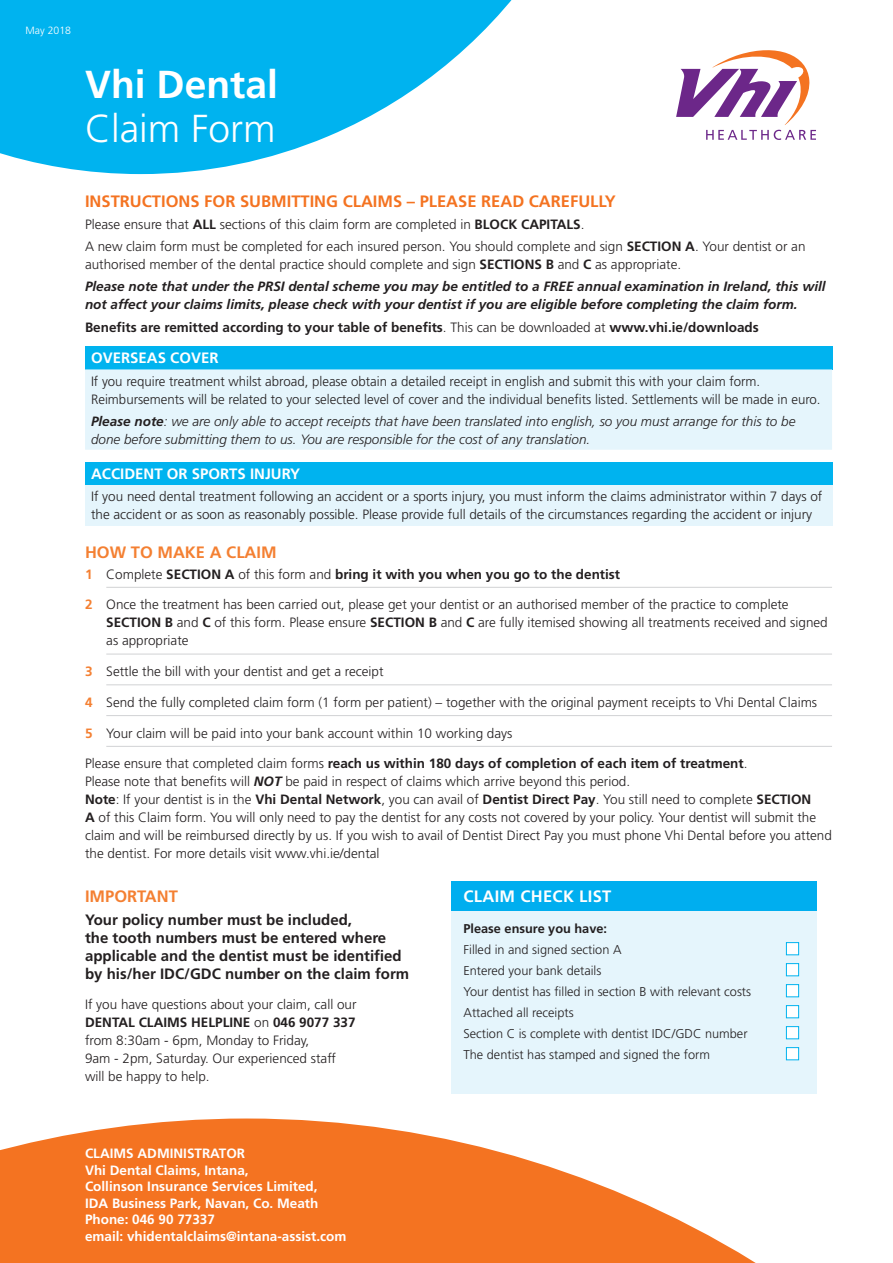
<style>
.page{position:relative;width:893px;height:1263px;background:#fff}
.page>*{position:absolute;margin:0;border:0;box-sizing:border-box;transform-origin:0 0}
.t1{font:700 39px "Frutiger";color:#fff}
.t2{font:300 39px "Frutiger";color:#fff}
.t3{font:700 16.5px "Frutiger LT Std";color:#f47321}
.t4{font:700 16.5px "Frutiger LT Std";color:#f48032}
.t5{font:700 16.5px "Frutiger LT Std";letter-spacing:.02em;color:#fff}
.t6{font:700 15px/18px "Frutiger LT Std";color:#231f20}
.t7{font:700 15px "Frutiger LT Std";color:#fff}
.t8{font:300 13.5px/18px "Frutiger LT Std";color:#231f20}
.t9{font:italic 700 13.5px/22.2px "Frutiger LT Std";color:#231f20}
.t10{font:italic 300 13.5px/18px "Frutiger LT Std";color:#231f20}
.t11{font:700 13.5px/16.5px "Frutiger LT Std";color:#fff}
.t12{font:700 13.5px "Frutiger LT Std";color:#231f20}
.t13{font:300 12.75px/21px "Frutiger LT Std";color:#231f20}
.t14{font:700 12.75px "Frutiger LT Std";color:#231f20}
.t15{font:300 10.5px "Frutiger";color:#fff}
.s1{font-weight:700}
.s2{font-weight:300;font-style:normal}
.s3{font-style:normal}
.s4{color:#f48032}
.s5{font-weight:300}
.s6{font-weight:700;color:#f48032}
.s7{font-weight:700;font-style:italic}
</style>
<div class="page">
<svg style="left:0;top:1118px;width:756px;height:145px;fill:#f47321"></svg>
<svg style="left:0;top:0;width:512px;height:174px;fill:#00b3ef"></svg>
<hr style="left:106px;top:587px;width:726px;height:1px;background:#d1d2d4">
<hr style="left:106px;top:654px;width:726px;height:1px;background:#d1d2d4">
<hr style="left:106px;top:684px;width:726px;height:1px;background:#d1d2d4">
<hr style="left:106px;top:715px;width:726px;height:1px;background:#d1d2d4">
<hr style="left:106px;top:746px;width:726px;height:1px;background:#d1d2d4">
<div style="left:85px;top:346px;width:747px;height:23px;background:#00b3ef"></div>
<div style="left:85px;top:369px;width:747px;height:81px;background:#e5f5fc"></div>
<div style="left:85px;top:462px;width:747px;height:23px;background:#00b3ef"></div>
<div style="left:85px;top:485px;width:747px;height:40px;background:#e5f5fc"></div>
<div style="left:451px;top:881px;width:365px;height:30px;background:#00aeef"></div>
<div style="left:451px;top:911px;width:365px;height:183px;background:#e5f5fc"></div>
<div style="left:786px;top:942px;width:13px;height:13px;background:#fff;border:1px solid #00b3ef"></div>
<div style="left:786px;top:963px;width:13px;height:13px;background:#fff;border:1px solid #00b3ef"></div>
<div style="left:786px;top:984px;width:13px;height:13px;background:#fff;border:1px solid #00b3ef"></div>
<div style="left:786px;top:1005px;width:13px;height:13px;background:#fff;border:1px solid #00b3ef"></div>
<div style="left:786px;top:1026px;width:13px;height:13px;background:#fff;border:1px solid #00b3ef"></div>
<div style="left:786px;top:1047px;width:13px;height:13px;background:#fff;border:1px solid #00b3ef"></div>
<svg style="left:676px;top:50px;width:140px;height:90px"></svg>
<p class="t15" style="left:26px;top:24px;width:47px">May 2018</p>
<h1 class="t1" style="left:85px;top:62px;width:194px">Vhi Dental</h1>
<h1 class="t2" style="left:85px;top:106px;width:192px">Claim Form</h1>
<p class="t3" style="left:85px;top:191px;width:532px">INSTRUCTIONS FOR SUBMITTING CLAIMS – PLEASE READ CAREFULLY</p>
<p class="t8" style="left:85px;top:213px;width:722px;line-height:22.2px">Please ensure that <span class="s1">ALL</span> sections of this claim form are completed in <span class="s1">BLOCK CAPITALS</span>.<br>A new claim form must be completed for each insured person. You should complete and sign <span class="s1">SECTION A</span>. Your dentist or an</p>
<p class="t9" style="left:85px;top:253px;width:742px"><span class="s2">authorised member of the dental practice should complete and sign</span> <span class="s3">SECTIONS B</span> <span class="s2">and</span> <span class="s3">C</span> <span class="s2">as appropriate.<br></span>Please note that under the PRSI dental scheme you may be entitled to a FREE annual examination in Ireland, this will</p>
<p class="t9" style="left:85px;top:294px;width:714px">not affect your claims limits, please check with your dentist if you are eligible before completing the claim form.<br><span class="s3">Benefits are remitted according to your table of benefits</span><span class="s2">. This can be downloaded at</span> <span class="s3">www.vhi.ie/downloads</span></p>
<p class="t7" style="left:91px;top:349px;width:129px">OVERSEAS COVER</p>
<p class="t8" style="left:91px;top:372px;width:731px">If you require treatment whilst abroad, please obtain a detailed receipt in english and submit this with your claim form.<br>Reimbursements will be related to your selected level of cover and the individual benefits listed. Settlements will be made in euro.</p>
<p class="t10" style="left:91px;top:412px;width:706px"><span class="s1">Please note</span>: we are only able to accept receipts that have been translated into english, so you must arrange for this to be done before submitting them to us. You are responsible for the cost of any translation.</p>
<p class="t7" style="left:91px;top:465px;width:211px">ACCIDENT OR SPORTS INJURY</p>
<p class="t8" style="left:91px;top:488px;width:733px">If you need dental treatment following an accident or a sports injury, you must inform the claims administrator within 7 days of the accident or as soon as reasonably possible. Please provide full details of the circumstances regarding the accident or injury</p>
<p class="t4" style="left:85px;top:543px;width:193px">HOW TO MAKE A CLAIM</p>
<p class="t12" style="left:85px;top:566px;width:537px"><span class="s4">1</span> <span class="s5">Complete</span> SECTION A <span class="s5">of this form and</span> bring it with you when you go to the dentist</p>
<p class="t8" style="left:106px;top:596px;width:723px;text-indent:-21px"><span class="s6">2</span> Once the treatment has been carried out, please get your dentist or an authorised member of the practice to complete<br><span class="s1">SECTION B</span> and <span class="s1">C</span> of this form. Please ensure <span class="s1">SECTION B</span> and <span class="s1">C</span> are fully itemised showing all treatments received and signed as appropriate</p>
<p class="t8" style="left:85px;top:663px;width:300px"><span class="s6">3</span> Settle the bill with your dentist and get a receipt</p>
<p class="t8" style="left:85px;top:693px;width:734px"><span class="s6">4</span> Send the fully completed claim form (1 form per patient) – together with the original payment receipts to Vhi Dental Claims</p>
<p class="t8" style="left:85px;top:724px;width:429px"><span class="s6">5</span> Your claim will be paid into your bank account within 10 working days</p>
<p class="t8" style="left:85px;top:755px;width:748px">Please ensure that completed claim forms <span class="s1">reach us within 180 days of completion of each item of treatment</span>.<br>Please note that benefits will <span class="s7">NOT</span> be paid in respect of claims which arrive beyond this period.<br><span class="s1">Note</span>: If your dentist is in the <span class="s1">Vhi Dental Network</span>, you can avail of <span class="s1">Dentist Direct Pay</span>. You still need to complete <span class="s1">SECTION<br>A</span> of this Claim form. You will only need to pay the dentist for any costs not covered by your policy. Your dentist will submit the claim and will be reimbursed directly by us. If you wish to avail of Dentist Direct Pay you must phone Vhi Dental before you attend the dentist. For more details visit www.vhi.ie/dental</p>
<p class="t4" style="left:85px;top:887px;width:94px">IMPORTANT</p>
<p class="t6" style="left:85px;top:910px;width:326px">Your policy number must be included,<br>the tooth numbers must be entered where applicable and the dentist must be identified by his/her IDC/GDC number on the claim form</p>
<p class="t8" style="left:85px;top:996px;width:273px">If you have questions about your claim, call our <span class="s1">DENTAL CLAIMS HELPLINE</span> on <span class="s1">046 9077 337 </span>from 8:30am - 6pm, Monday to Friday,<br>9am - 2pm, Saturday. Our experienced staff will be happy to help.</p>
<p class="t5" style="left:463px;top:887px;width:149px">CLAIM CHECK LIST</p>
<p class="t14" style="left:463px;top:921px;width:145px">Please ensure you have:</p>
<p class="t13" style="left:463px;top:940px;width:289px">Filled in and signed section A<br>Entered your bank details<br>Your dentist has filled in section B with relevant costs Attached all receipts<br>Section C is complete with dentist IDC/GDC number The dentist has stamped and signed the form</p>
<p class="t11" style="left:85px;top:1145px;width:263px">CLAIMS ADMINISTRATOR<br>Vhi Dental Claims, Intana,<br>Collinson Insurance Services Limited,<br>IDA Business Park, Navan, Co. Meath<br>Phone: 046 90 77337<br>email: vhidentalclaims@intana-assist.com</p>
</div>
